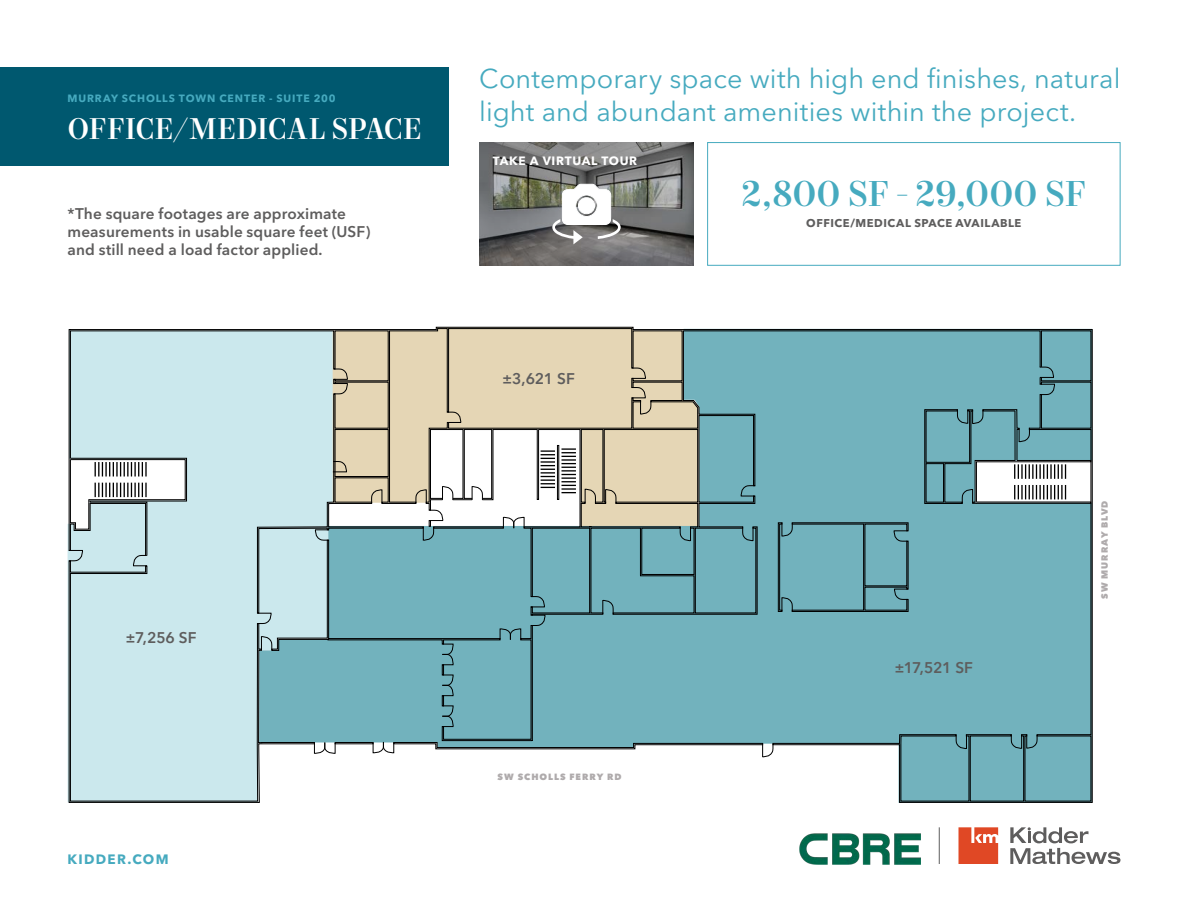
<style>
.page{position:relative;width:1188px;height:918px;background:#fff}
.page>*{position:absolute;margin:0;border:0;box-sizing:border-box;transform-origin:0 0}
.Stat_Data_-_Alaskan_Blue{font:500 36px "Mort Modern 09";color:#46aabf}
.t1{font:500 30px "Mort Modern 09";letter-spacing:-.005em;color:#fff}
.Callout_Text_-_Alaskan_Blue{font:27px/33px "Avenir Next LT Pro";letter-spacing:.005em;color:#46aabf}
.Misc_Floor_Plan_Items{font:600 15.3px/18px "Avenir Next LT Pro";letter-spacing:.01em;color:#5e5d5d}
.t2{font:700 13.5px "Avenir Next LT Pro";letter-spacing:.095em;color:#46aabf}
.Subhead_-_Level_1_-_White{font:700 12px "Avenir Next LT Pro";letter-spacing:.06em;color:#fff}
.Stat_Label{font:700 11.25px "Avenir Next LT Pro";letter-spacing:.045em;color:#5e5d5d}
.t3{font:700 10.5px "Avenir Next LT Pro";letter-spacing:.085em;color:#46aabf}
.Street_Names_-_Map{font:800 9px "Avenir Next LT Pro";letter-spacing:.11em;color:#afabac}
</style>
<div class="page">
<img style="left:799px;top:834px;width:121px;height:30px">
<hr style="left:939px;top:827px;width:1px;height:37px;background:#5e5d5d">
<div style="left:707px;top:142px;width:413px;height:124px;border:1px solid #46aabf"></div>
<svg style="left:69px;top:328px;width:1024px;height:475px"></svg>
<svg style="left:1039px;top:367px;width:15px;height:11px"></svg>
<svg style="left:1040px;top:384px;width:15px;height:11px"></svg>
<svg style="left:956px;top:734px;width:11px;height:15px"></svg>
<svg style="left:740px;top:485px;width:16px;height:11px"></svg>
<svg style="left:1011px;top:734px;width:26px;height:15px"></svg>
<svg style="left:333px;top:510px;width:575px;height:248px;background:#74aeb8"></svg>
<svg style="left:924px;top:409px;width:142px;height:95px"></svg>
<div style="left:1017px;top:460px;width:74px;height:2px;border:1px solid #000"></div>
<div style="left:976px;top:502px;width:115px;height:2px;border:1px solid #000"></div>
<svg style="left:479px;top:142px;width:215px;height:124px;background:#717170"></svg>
<svg style="left:552px;top:183px;width:69px;height:61px"></svg>
<svg style="left:68px;top:330px;width:265px;height:472px;background:#c2dee3"></svg>
<svg style="left:333px;top:327px;width:365px;height:199px;fill:#e5d6b5"></svg>
<div style="left:958px;top:827px;width:40px;height:37px;background:#efa391"></div>
<svg style="left:1010px;top:827px;width:110px;height:37px"></svg>
<svg style="left:959px;top:827px;width:39px;height:37px"></svg>
<div style="left:0;top:68px;width:449px;height:98px;background:#00586f"></div>
<p class="t3" style="left:68px;top:92px;width:270px">MURRAY SCHOLLS TOWN CENTER - SUITE 200</p>
<h2 class="t1" style="left:68px;top:110px;width:356px">OFFICE/MEDICAL SPACE</h2>
<p class="Misc_Floor_Plan_Items" style="left:68px;top:205px;width:304px">*The square footages are approximate measurements in usable square feet (USF) and still need a load factor applied.</p>
<p class="Misc_Floor_Plan_Items" style="left:126px;top:628px;width:73px">±7,256 SF</p>
<p class="t2" style="left:68px;top:851px;width:103px">KIDDER.COM</p>
<p class="Callout_Text_-_Alaskan_Blue" style="left:479px;top:62px;width:643px">Contemporary space with high end finishes, natural light and abundant amenities within the project.</p>
<p class="Subhead_-_Level_1_-_White" style="left:493px;top:153px;width:146px">TAKE A VIRTUAL TOUR</p>
<p class="Misc_Floor_Plan_Items" style="left:502px;top:370px;width:74px">±3,621 SF</p>
<p class="Street_Names_-_Map" style="left:498px;top:771px;width:125px">SW SCHOLLS FERRY RD</p>
<p class="Stat_Data_-_Alaskan_Blue" style="left:742px;top:171px;width:346px">2,800 SF - 29,000 SF</p>
<p class="Stat_Label" style="left:806px;top:217px;width:217px">OFFICE/MEDICAL SPACE AVAILABLE</p>
<p class="Misc_Floor_Plan_Items" style="left:895px;top:659px;width:80px">±17,521 SF</p>
<p class="Street_Names_-_Map" style="left:1099px;top:599px;width:100px;rotate:-90deg">SW MURRAY BLVD</p>
</div>
